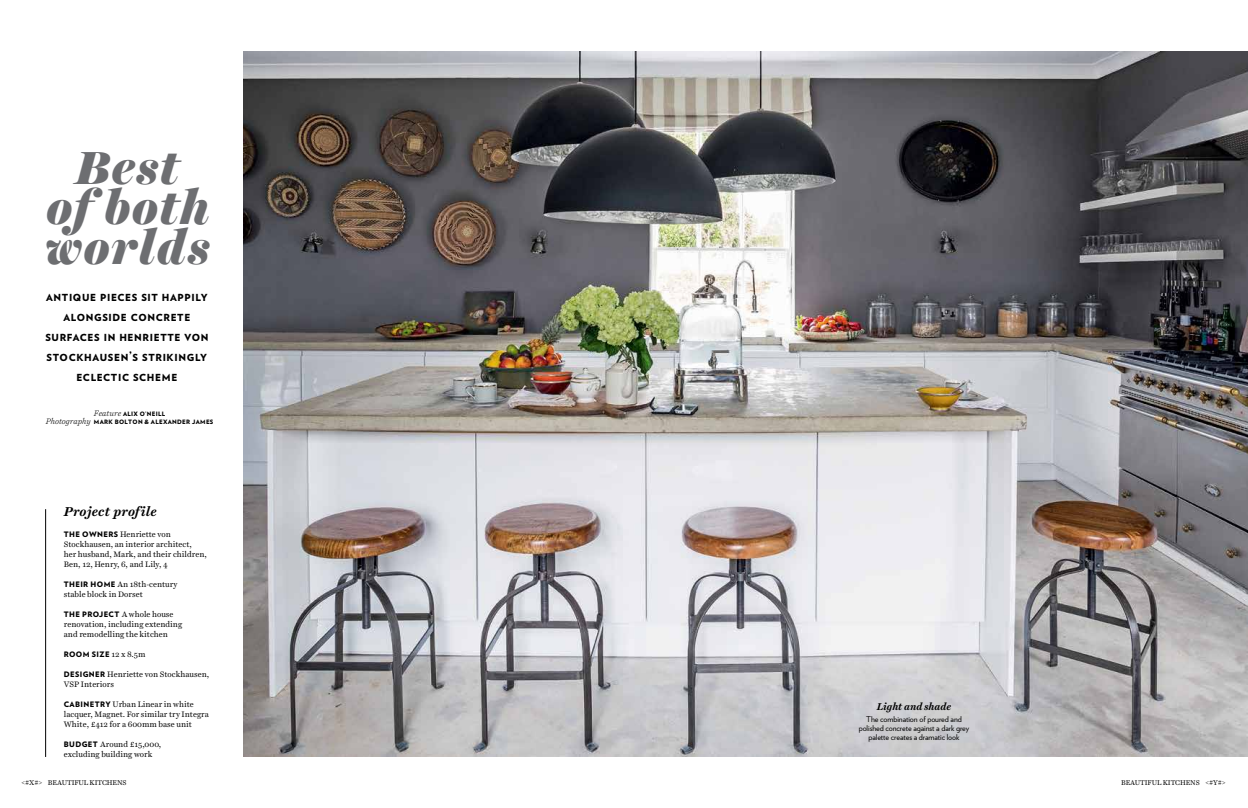
<style>
.page{position:relative;width:1248px;height:808px;background:#fff}
.page>*{position:absolute;margin:0;border:0;box-sizing:border-box;transform-origin:0 0}
.t1{font:italic 900 47px/40px "Harriet Display";letter-spacing:.02em;color:#6d6e71;text-align:center}
.t2{font:italic 700 13px "Harriet Text";letter-spacing:.015em;color:#000}
.t3{font:italic 700 10px "Harriet Text";letter-spacing:-.01em;color:#000}
.t4{font:900 9.8px/20px "Verlag";letter-spacing:.065em;color:#000;text-align:center}
.t5{font:8px/10px "Harriet Text";color:#000}
.t6{font:8px/9px "Verlag";letter-spacing:-.01em;color:#000;text-align:center}
.t7{font:900 7.5px "Verlag";letter-spacing:.05em;color:#000}
.t8{font:7px "Harriet Text";letter-spacing:-.02em;color:#000}
.t9{font:900 6px/8px "Verlag";letter-spacing:.05em;color:#000;text-align:center}
.s1{font-size:13px}
.s2{font-family:"Harriet Text";font-weight:300;font-style:italic;font-size:8px}
.s3{font-family:"Verlag";font-weight:900;font-size:7.5px}
.s4{font-family:"Harriet Text";font-weight:400;font-size:8px}
</style>
<div class="page">
<img style="left:244px;top:51px;width:1003px;height:705px">
<hr style="left:45px;top:509px;width:1px;height:248px;background:#000">
<h1 class="t1" style="left:46px;top:148px;width:166px">Best<br>of both worlds</h1>
<p class="t4" style="left:45px;top:287px;width:164px">ANTIQUE PIECES SIT HAPPILY<br>ALONGSIDE CONCRETE<br>SURFACES IN HENRIETTE VON<br>STOCKHAUSEN<span class="s1">’</span>S STRIKINGLY<br>ECLECTIC SCHEME</p>
<p class="t9" style="left:46px;top:409px;width:169px"><span class="s2">Feature</span> ALIX O’NEILL<br><span class="s2">Photography</span> MARK BOLTON &amp; ALEXAN DER JAM ES</p>
<h2 class="t2" style="left:64px;top:503px;width:95px">Project profile</h2>
<p class="t5" style="left:64px;top:529px;width:145px;text-indent:56px">Henriette von<br>Stockhausen, an interior architect,<br>her husband, Mark, and their children,<br>Ben, 12, Henry, 6, and Lily, 4</p>
<p class="t7" style="left:64px;top:578px;width:17px">THEIR</p>
<p class="t7" style="left:64px;top:528px;width:46px">THE OWNERS</p>
<p class="t5" style="left:64px;top:579px;width:115px;text-indent:27px"><span class="s3">HOME</span> An 18th-century stable block in Dorset</p>
<p class="t5" style="left:64px;top:609px;width:120px"><span class="s3">THE PROJE CT</span> A whole house renovation, including extending and remodelling the kitchen</p>
<p class="t7" style="left:64px;top:648px;width:83px">ROOM SI ZE <span class="s4">12 x 8.5m</span></p>
<p class="t7" style="left:64px;top:668px;width:6px">DESI</p>
<p class="t5" style="left:64px;top:669px;width:147px;text-indent:19px"><span class="s3">GNER</span> Henriette von Stockhausen,<br>VSP Interiors</p>
<p class="t7" style="left:64px;top:698px;width:32px">CABI NETR</p>
<p class="t5" style="left:64px;top:699px;width:147px;text-indent:42px"><span class="s3">Y</span> Urban Linear in white lacquer, Magnet. For similar try Integra<br>White, £412 for a 600mm base unit</p>
<p class="t5" style="left:64px;top:739px;width:99px"><span class="s3">BUD GET</span> Around £15,000, excluding building work</p>
<p class="t3" style="left:876px;top:700px;width:76px">Light and shade</p>
<p class="t6" style="left:858px;top:714px;width:112px">The combination of poured and polished concrete against a dark grey palette creates a dramatic look</p>
<p class="t8" style="left:21px;top:778px;width:107px">&lt;#X#&gt; Beautiful kitchens</p>
<p class="t8" style="left:1120px;top:778px;width:106px">Beautiful kitchens &lt;#Y#&gt;</p>
</div>
